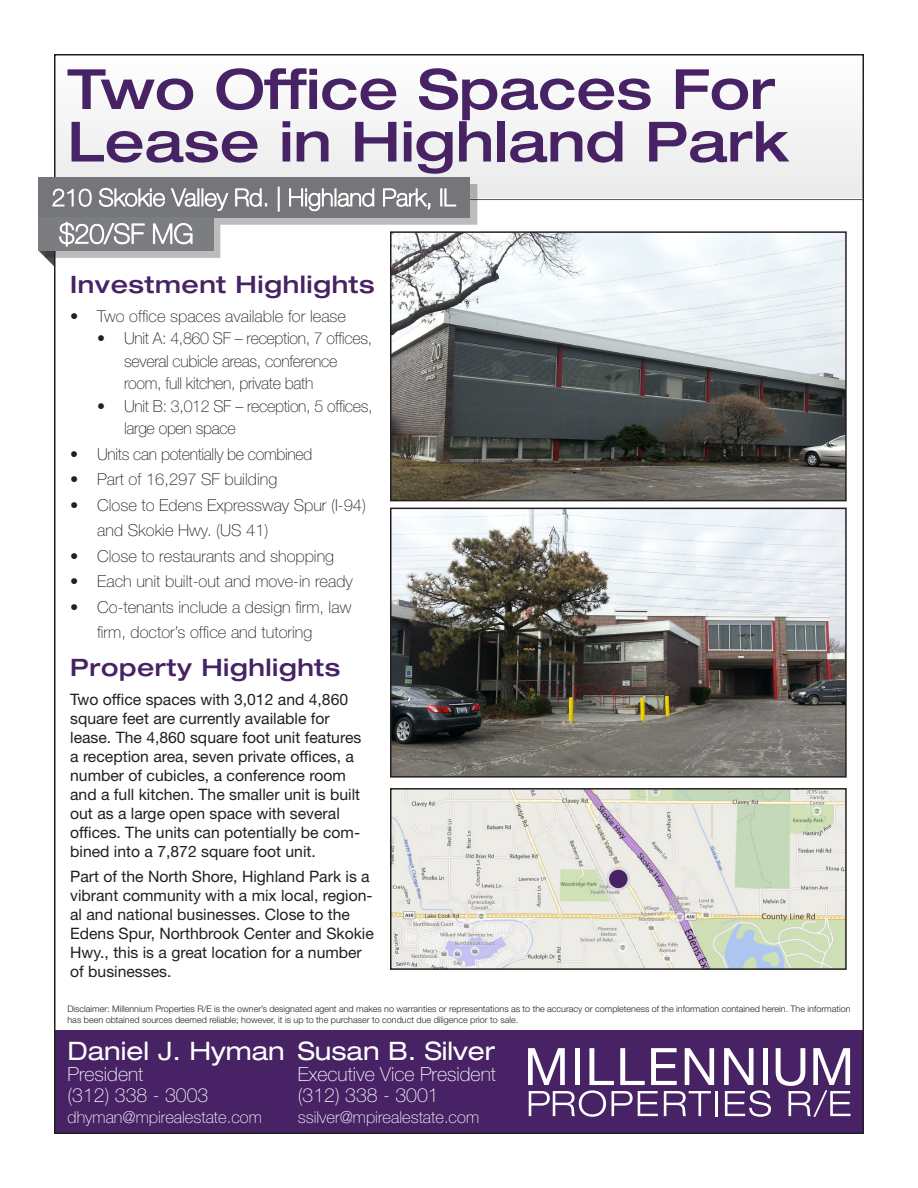
<style>
.page{position:relative;width:918px;height:1188px;background:#fff}
.page>*{position:absolute;margin:0;border:0;box-sizing:border-box;transform-origin:0 0}
.t1{font:500 expanded 55.5px/52.5px "Helvetica Neue LT Std";color:#472264}
.t2{font:expanded 25.5px "Helvetica Neue LT Std";color:#fff}
.Section_Header{font:500 expanded 24px "Helvetica Neue LT Std";letter-spacing:.025em;color:#472264}
.t3{font:100 19.5px/21px "Helvetica Neue LT Std";color:#fff}
.t4{font:100 16.5px/25.5px "Helvetica Neue LT Std";color:#231f20}
.t5{font:100 16.5px/22.5px "Helvetica Neue LT Std";letter-spacing:-.02em;color:#231f20}
.t6{font:100 16.5px "Helvetica Neue LT Std";color:#fff}
.body{font:15.75px/18.9px "Helvetica Neue LT Std";color:#231f20}
.t7{font:300 9px/10.8px "Helvetica Neue LT Std";color:#231f20}
</style>
<div class="page">
<div style="left:55px;top:55px;width:809px;height:145px;background:#f5f5f5"></div>
<div style="left:54px;top:1031px;width:810px;height:103px;background:#472264"></div>
<hr style="left:54px;top:199px;width:808px;height:1px;background:#231f20">
<hr style="left:61px;top:198px;width:801px;height:1px;background:#fff">
<div style="left:45px;top:184px;width:432px;height:73px;background:#231f20;opacity:.3"></div>
<div style="left:38px;top:177px;width:432px;height:41px;background:#757679"></div>
<svg style="left:52px;top:188px;width:40px;height:19px"></svg>
<svg style="left:99px;top:188px;width:130px;height:23px"></svg>
<svg style="left:235px;top:188px;width:32px;height:19px"></svg>
<div style="left:278px;top:187px;width:2px;height:25px;border:1px solid #fff"></div>
<svg style="left:289px;top:188px;width:86px;height:24px"></svg>
<svg style="left:383px;top:188px;width:48px;height:22px"></svg>
<svg style="left:440px;top:188px;width:17px;height:19px"></svg>
<div style="left:38px;top:217px;width:176px;height:34px;background:#7b7d80"></div>
<svg style="left:39px;top:221px;width:106px;height:45px"></svg>
<svg style="left:153px;top:223px;width:40px;height:22px"></svg>
<hr style="left:716px;top:1091px;width:2px;height:25px;background:#fff">
<svg style="left:528px;top:1048px;width:186px;height:69px"></svg>
<svg style="left:724px;top:1048px;width:126px;height:69px"></svg>
<img style="left:393px;top:234px;width:451px;height:264px">
<div style="left:390px;top:231px;width:457px;height:270px;border:2px solid #231f20"></div>
<img style="left:393px;top:791px;width:451px;height:176px">
<div style="left:390px;top:788px;width:457px;height:182px;border:2px solid #231f20"></div>
<div style="left:608px;top:868px;width:21px;height:21px;background:#472264;border-radius:50%"></div>
<div style="left:607px;top:867px;width:23px;height:24px;border:3px solid #d8d9db;border-radius:50%"></div>
<img style="left:393px;top:511px;width:451px;height:264px">
<div style="left:390px;top:508px;width:457px;height:270px;border:2px solid #231f20"></div>
<h1 class="t1" style="left:68px;top:62px;width:722px">Two Office Spaces For<br>Lease in Highland Park</h1>
<p class="Section_Header" style="left:70px;top:269px;width:306px">Investment Highlights</p>
<p class="t4" style="left:70px;top:303px;width:277px">• Two office spaces available for lease</p>
<p class="t5" style="left:124px;top:327px;width:249px;text-indent:-27px">• Unit A: 4,860 SF – reception, 7 offices, several cubicle areas, conference room, full kitchen, private bath</p>
<p class="t5" style="left:124px;top:395px;width:250px;text-indent:-27px">• Unit B: 3,012 SF – reception, 5 offices, large open space</p>
<p class="t5" style="left:70px;top:443px;width:244px">• Units can potentially be combined</p>
<p class="t4" style="left:70px;top:467px;width:209px">• Part of 16,297 SF building</p>
<p class="t4" style="left:97px;top:492px;width:270px;text-indent:-27px">• Close to Edens Expressway Spur (I-94) and Skokie Hwy. (US 41)</p>
<p class="t4" style="left:70px;top:543px;width:265px">• Close to restaurants and shopping</p>
<p class="t4" style="left:70px;top:569px;width:284px">• Each unit built-out and move-in ready</p>
<p class="t4" style="left:97px;top:594px;width:256px;text-indent:-27px">• Co-tenants include a design firm, law firm, doctor’s office and tutoring</p>
<p class="Section_Header" style="left:70px;top:653px;width:272px">Property Highlights</p>
<p class="body" style="left:70px;top:690px;width:293px">Two office spaces with 3,012 and 4,860 square feet are currently available for lease. The 4,860 square foot unit features a reception area, seven private offices, a number of cubicles, a conference room and a full kitchen. The smaller unit is built out as a large open space with several offices. The units can potentially be com&shy;bined into a 7,872 square foot unit.</p>
<p class="body" style="left:70px;top:867px;width:305px">Part of the North Shore, Highland Park is a vibrant community with a mix local, region&shy;al and national businesses. Close to the Edens Spur, Northbrook Center and Skokie Hwy., this is a great location for a number of businesses.</p>
<p class="t7" style="left:68px;top:1003px;width:785px">Disclaimer: Millennium Properties R/E is the owner’s designated agent and makes no warranties or representations as to the accuracy or completeness of the information contained herein. The information has been obtained sources deemed reliable; however, it is up to the purchaser to conduct due diligence prior to sale.</p>
<h2 class="t2" style="left:298px;top:1035px;width:199px">Susan B. Silver</h2>
<p class="t3" style="left:298px;top:1064px;width:200px">Executive Vice President (312) 338 - 3001</p>
<p class="t6" style="left:298px;top:1108px;width:183px">ssilver@mpirealestate.com</p>
<h2 class="t2" style="left:68px;top:1035px;width:219px">Daniel J. Hyman</h2>
<p class="t3" style="left:68px;top:1064px;width:142px">President<br>(312) 338 - 3003</p>
<p class="t6" style="left:68px;top:1108px;width:196px">dhyman@mpirealestate.com</p>
</div>
